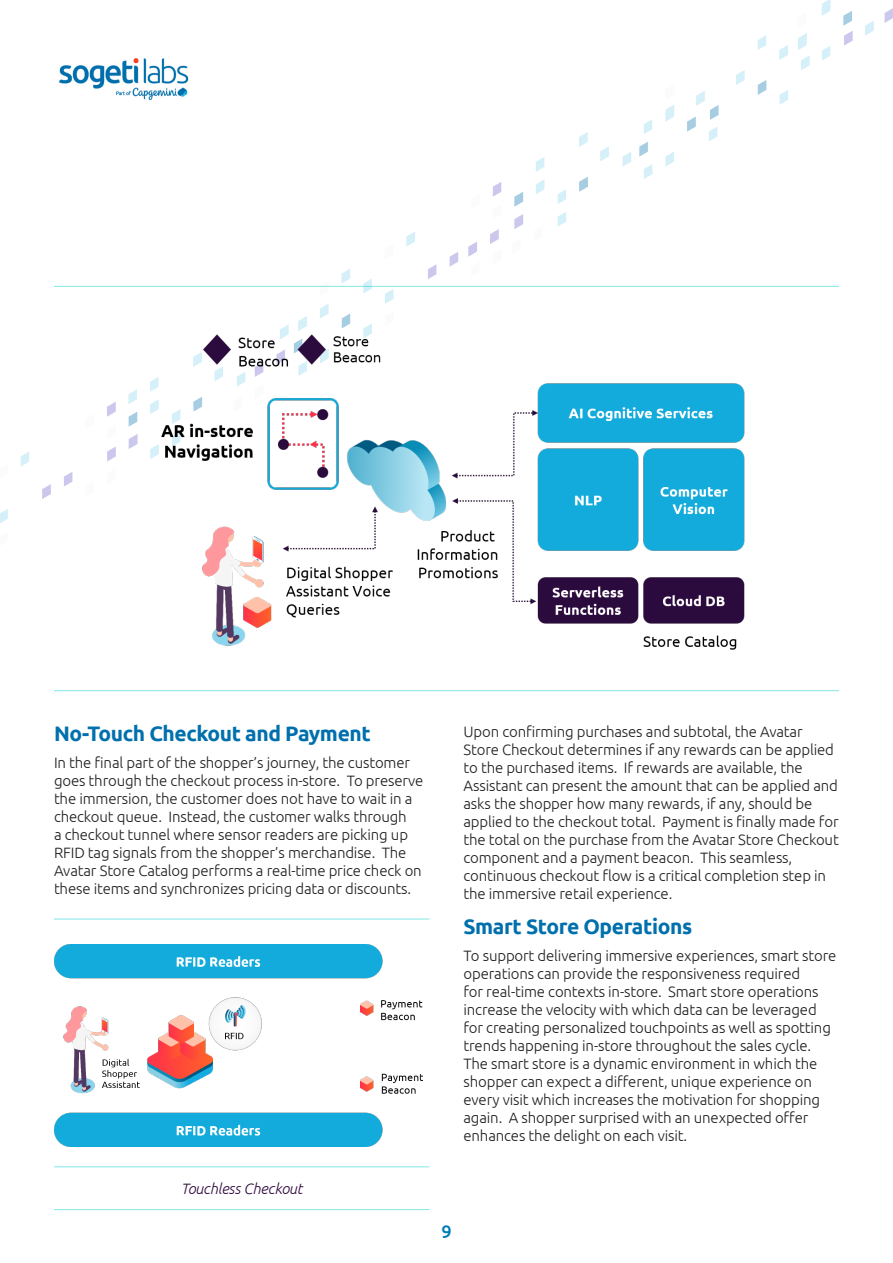
<style>
.page{position:relative;width:893px;height:1263px;background:#fff}
.page>*{position:absolute;margin:0;border:0;box-sizing:border-box;transform-origin:0 0}
.Body_Text{font:700 21px "Ubuntu";letter-spacing:-.02em;color:#0070ad}
.t1{font:500 18px "Ubuntu";color:#007cb6}
.Body_Text-2{font:300 15px/18px "Ubuntu";letter-spacing:-.01em;color:#202020}
.Body_Text-3{font:italic 300 15px "Ubuntu";letter-spacing:-.01em;color:#300a3d}
</style>
<div class="page">
<img style="left:0;top:0;width:893px;height:523px">
<img style="left:54px;top:54px;width:136px;height:48px">
<hr style="left:54px;top:919px;width:375px;height:1px;background:#01d1d0">
<hr style="left:54px;top:1166px;width:375px;height:1px;background:#01d1d0">
<hr style="left:54px;top:1209px;width:375px;height:1px;background:#01d1d0">
<img style="left:54px;top:944px;width:370px;height:202px">
<img style="left:146px;top:329px;width:601px;height:321px">
<hr style="left:54px;top:690px;width:785px;height:1px;background:#01d1d0">
<hr style="left:54px;top:286px;width:785px;height:1px;background:#01d1d0">
<p class="Body_Text" style="left:54px;top:721px;width:318px">No-Touch Checkout and Payment</p>
<p class="Body_Text-2" style="left:54px;top:753px;width:371px">In the final part of the shopper’s journey, the customer goes through the checkout process in-store. To preserve the immersion, the customer does not have to wait in a checkout queue. Instead, the customer walks through<br>a checkout tunnel where sensor readers are picking up RFID tag signals from the shopper’s merchandise. The Avatar Store Catalog performs a real-time price check on these items and synchronizes pricing data or discounts.</p>
<p class="Body_Text-3" style="left:181px;top:1180px;width:123px">Touchless Checkout</p>
<p class="Body_Text-2" style="left:463px;top:722px;width:377px">Upon confirming purchases and subtotal, the Avatar Store Checkout determines if any rewards can be applied to the purchased items. If rewards are available, the Assistant can present the amount that can be applied and asks the shopper how many rewards, if any, should be applied to the checkout total. Payment is finally made for the total on the purchase from the Avatar Store Checkout component and a payment beacon. This seamless, continuous checkout flow is a critical completion step in the immersive retail experience.</p>
<p class="Body_Text" style="left:463px;top:914px;width:230px">Smart Store Operations</p>
<p class="Body_Text-2" style="left:463px;top:946px;width:374px">To support delivering immersive experiences, smart store operations can provide the responsiveness required<br>for real-time contexts in-store. Smart store operations increase the velocity with which data can be leveraged for creating personalized touchpoints as well as spotting trends happening in-store throughout the sales cycle.<br>The smart store is a dynamic environment in which the shopper can expect a different, unique experience on every visit which increases the motivation for shopping again. A shopper surprised with an unexpected offer enhances the delight on each visit.</p>
<p class="t1" style="left:441px;top:1220px;width:12px">9</p>
</div>
